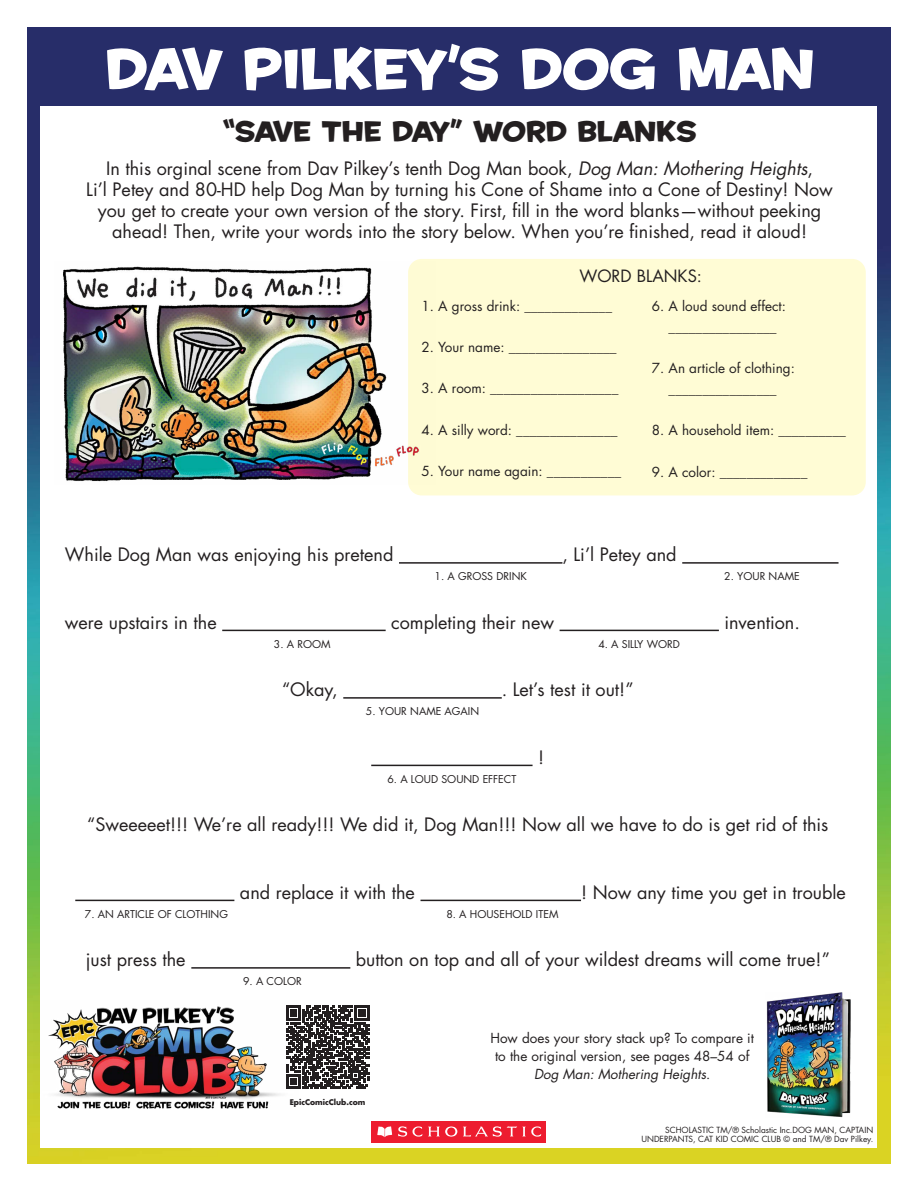
<style>
.page{position:relative;width:918px;height:1188px;background:#fff}
.page>*{position:absolute;margin:0;border:0;box-sizing:border-box;transform-origin:0 0}
.t1{font:54px "House A Rama Kingpin";color:#fff}
.t2{font:27px "House A Rama Kingpin";color:#231f20}
.t3{font:18px/21px "Futura Std";color:#231f20;text-align:center}
.t4{font:16.5px "Futura Std";color:#231f20}
.t5{font:13.5px/21px "Futura Std";color:#231f20;text-align:center}
.t6{font:10.5px "Futura Std";color:#231f20}
.t7{font:8.25px/9.4px "Futura Std";color:#231f20;text-align:right}
.t8{font:700 7.65px "Futura Std";color:#231f20}
.s1{font-style:italic}
</style>
<div class="page">
<img style="left:27px;top:27px;width:864px;height:1136px">
<div style="left:40px;top:106px;width:838px;height:1042px;background:#fff"></div>
<div style="left:372px;top:1121px;width:174px;height:21px;background:#ed1c2f"></div>
<svg style="left:377px;top:1126px;width:15px;height:11px"></svg>
<svg style="left:398px;top:1126px;width:24px;height:11px"></svg>
<svg style="left:428px;top:1126px;width:29px;height:11px"></svg>
<svg style="left:463px;top:1126px;width:78px;height:11px"></svg>
<div style="left:408px;top:259px;width:458px;height:236px;background:#fffcd5;border-radius:14px"></div>
<hr style="left:399px;top:562px;width:163px;height:2px;background:#231f20">
<hr style="left:682px;top:562px;width:157px;height:2px;background:#231f20">
<hr style="left:222px;top:630px;width:164px;height:1px;background:#231f20">
<hr style="left:560px;top:630px;width:159px;height:1px;background:#231f20">
<hr style="left:343px;top:697px;width:159px;height:2px;background:#231f20">
<hr style="left:371px;top:765px;width:162px;height:1px;background:#231f20">
<hr style="left:75px;top:900px;width:159px;height:1px;background:#231f20">
<hr style="left:421px;top:900px;width:160px;height:1px;background:#231f20">
<hr style="left:191px;top:967px;width:159px;height:2px;background:#231f20">
<img style="left:63px;top:261px;width:356px;height:224px">
<img style="left:766px;top:992px;width:85px;height:126px">
<svg style="left:298px;top:1006px;width:71px;height:83px"></svg>
<img style="left:33px;top:1000px;width:265px;height:110px">
<h1 class="t1" style="left:105px;top:33px;width:711px">DAV PILKEY’S DOG MAN</h1>
<h2 class="t2" style="left:223px;top:113px;width:476px">“SAVE THE DAY” WORD BLANKS</h2>
<p class="t3" style="left:86px;top:159px;width:748px">In this orginal scene from Dav Pilkey’s tenth Dog Man book, <span class="s1">Dog Man: Mothering Heights</span>,<br>Li’l Petey and 80-HD help Dog Man by turning his Cone of Shame into a Cone of Destiny! Now you get to create your own version of the story. First, fill in the word blanks—without peeking ahead! Then, write your words into the story below. When you’re finished, read it aloud!</p>
<p class="t3" style="left:65px;top:544px;width:330px">While Dog Man was enjoying his pretend</p>
<p class="t4" style="left:579px;top:266px;width:124px">WORD BLANKS:</p>
<p class="t5" style="left:422px;top:296px;width:192px">1. A gross drink: _____________</p>
<p class="t5" style="left:422px;top:337px;width:197px">2. Your name: ________________</p>
<p class="t5" style="left:422px;top:378px;width:198px">3. A room: ___________________</p>
<p class="t5" style="left:422px;top:419px;width:197px">4. A silly word: _______________</p>
<p class="t5" style="left:422px;top:461px;width:201px">5. Your name again: ___________</p>
<p class="t5" style="left:652px;top:296px;width:135px">6. A loud sound effect: ________________</p>
<p class="t5" style="left:652px;top:358px;width:144px">7. An article of clothing: ________________</p>
<p class="t5" style="left:652px;top:420px;width:195px">8. A household item: __________</p>
<p class="t5" style="left:652px;top:461px;width:157px">9. A color: _____________</p>
<p class="t6" style="left:435px;top:569px;width:94px">1. A GROSS DRINK</p>
<p class="t3" style="left:562px;top:544px;width:116px">, Li’l Petey and</p>
<p class="t6" style="left:724px;top:569px;width:77px">2. YOUR NAME</p>
<p class="t3" style="left:65px;top:612px;width:153px">were upstairs in the</p>
<p class="t6" style="left:274px;top:637px;width:58px">3. A ROOM</p>
<p class="t3" style="left:282px;top:679px;width:57px">“Okay,</p>
<p class="t3" style="left:391px;top:612px;width:164px">completing their new</p>
<p class="t6" style="left:598px;top:637px;width:83px">4. A SILLY WORD</p>
<p class="t6" style="left:366px;top:704px;width:115px">5. YOUR NAME AGAIN</p>
<p class="t3" style="left:502px;top:679px;width:133px">. Let’s test it out!”</p>
<p class="t3" style="left:538px;top:747px;width:8px">!</p>
<p class="t6" style="left:387px;top:772px;width:130px">6. A LOUD SOUND EFFECT</p>
<p class="t3" style="left:724px;top:612px;width:77px">invention.</p>
<p class="t3" style="left:87px;top:814px;width:743px">“Sweeeeet!!! We’re all ready!!! We did it, Dog Man!!! Now all we have to do is get rid of this</p>
<p class="t6" style="left:85px;top:907px;width:144px">7. AN ARTICLE OF CLOTHING</p>
<p class="t3" style="left:240px;top:882px;width:177px">and replace it with the</p>
<p class="t6" style="left:446px;top:907px;width:114px">8. A HOUSEHOLD ITEM</p>
<p class="t3" style="left:581px;top:882px;width:266px">! Now any time you get in trouble</p>
<p class="t3" style="left:86px;top:949px;width:101px">just press the</p>
<p class="t6" style="left:243px;top:974px;width:60px">9. A COLOR</p>
<p class="t3" style="left:356px;top:949px;width:475px">button on top and all of your wildest dreams will come true!”</p>
<p class="t8" style="left:290px;top:1097px;width:77px">EpicComicClub.com</p>
<p class="t5" style="left:490px;top:1029px;width:265px;line-height:18px">How does your story stack up? To compare it to the original version, see pages 48–54 of<br><span class="s1">Dog Man: Mothering Heights</span>.</p>
<p class="t7" style="left:642px;top:1125px;width:233px">SCHOLASTIC TM/® Scholastic Inc.DOG MAN, CAPTAIN<br>UNDERPANTS, CAT KID COMIC CLUB © and TM/® Dav Pilkey.</p>
</div>
